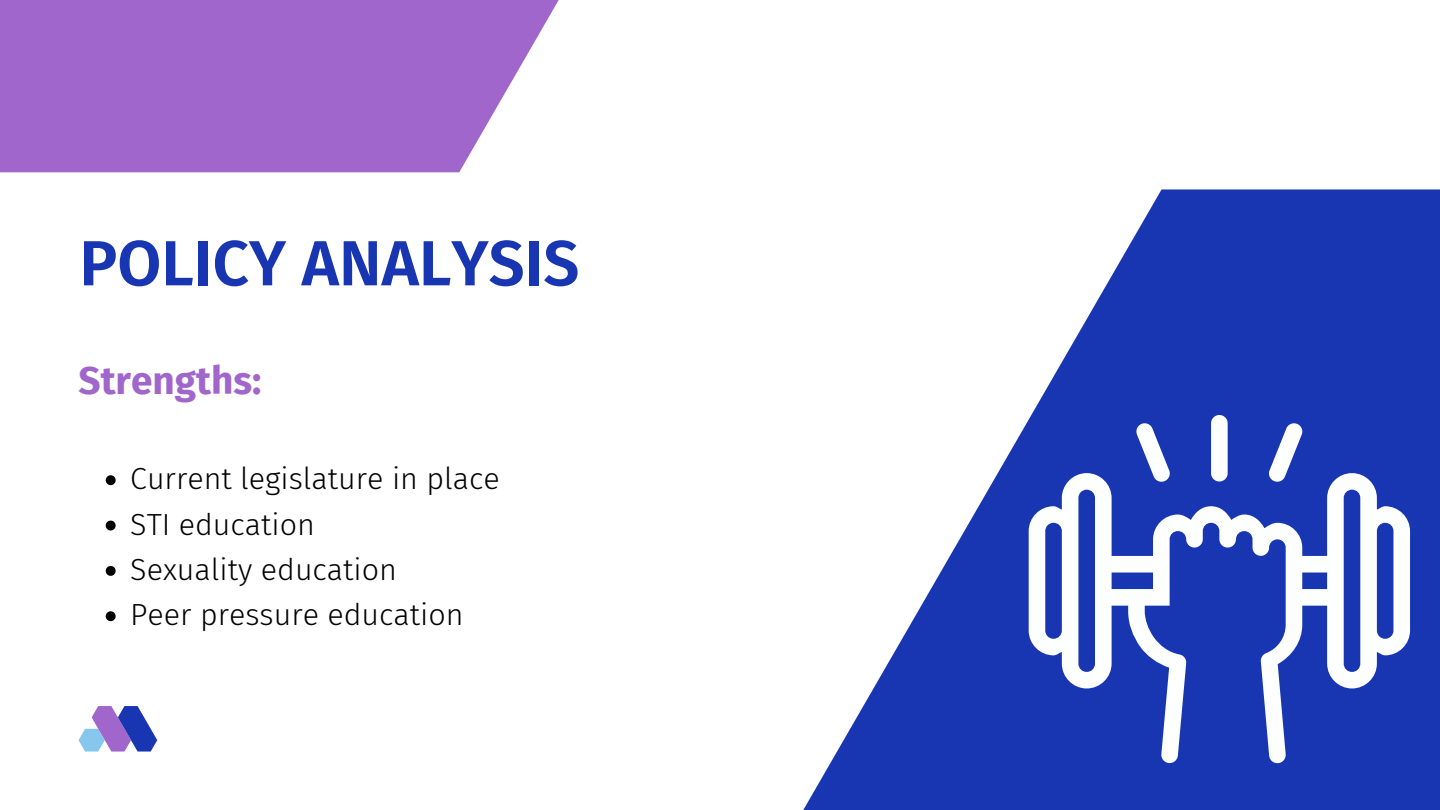
<style>
.page{position:relative;width:1440px;height:810px;background:#fff}
.page>*{position:absolute;margin:0;border:0;box-sizing:border-box;transform-origin:0 0}
.t1{font:600 63.8px "Fira Sans";color:#1836b2}
.t2{font:700 38.8px "Fira Sans";color:#a066cb}
.t3{font:300 30.4px "Fira Sans";color:#000}
</style>
<div class="page">
<svg style="left:0;top:0;width:559px;height:172px;background:#a873cf"></svg>
<svg style="left:803px;top:189px;width:637px;height:621px;fill:#1836b2"></svg>
<svg style="left:79px;top:706px;width:78px;height:46px"></svg>
<svg style="left:1029px;top:415px;width:381px;height:348px;fill:#1836b2"></svg>
<svg style="left:106px;top:475px;width:10px;height:10px"></svg>
<svg style="left:106px;top:521px;width:10px;height:9px"></svg>
<svg style="left:106px;top:566px;width:10px;height:10px"></svg>
<svg style="left:106px;top:611px;width:10px;height:10px"></svg>
<p class="t1" style="left:79px;top:226px;width:502px">POLICY ANALYSIS</p>
<p class="t2" style="left:79px;top:358px;width:185px">Strengths:</p>
<p class="t3" style="left:130px;top:461px;width:371px">Current legislature in place</p>
<p class="t3" style="left:130px;top:506px;width:186px">STI education</p>
<p class="t3" style="left:130px;top:552px;width:268px">Sexuality education</p>
<p class="t3" style="left:130px;top:597px;width:335px">Peer pressure education</p>
</div>
